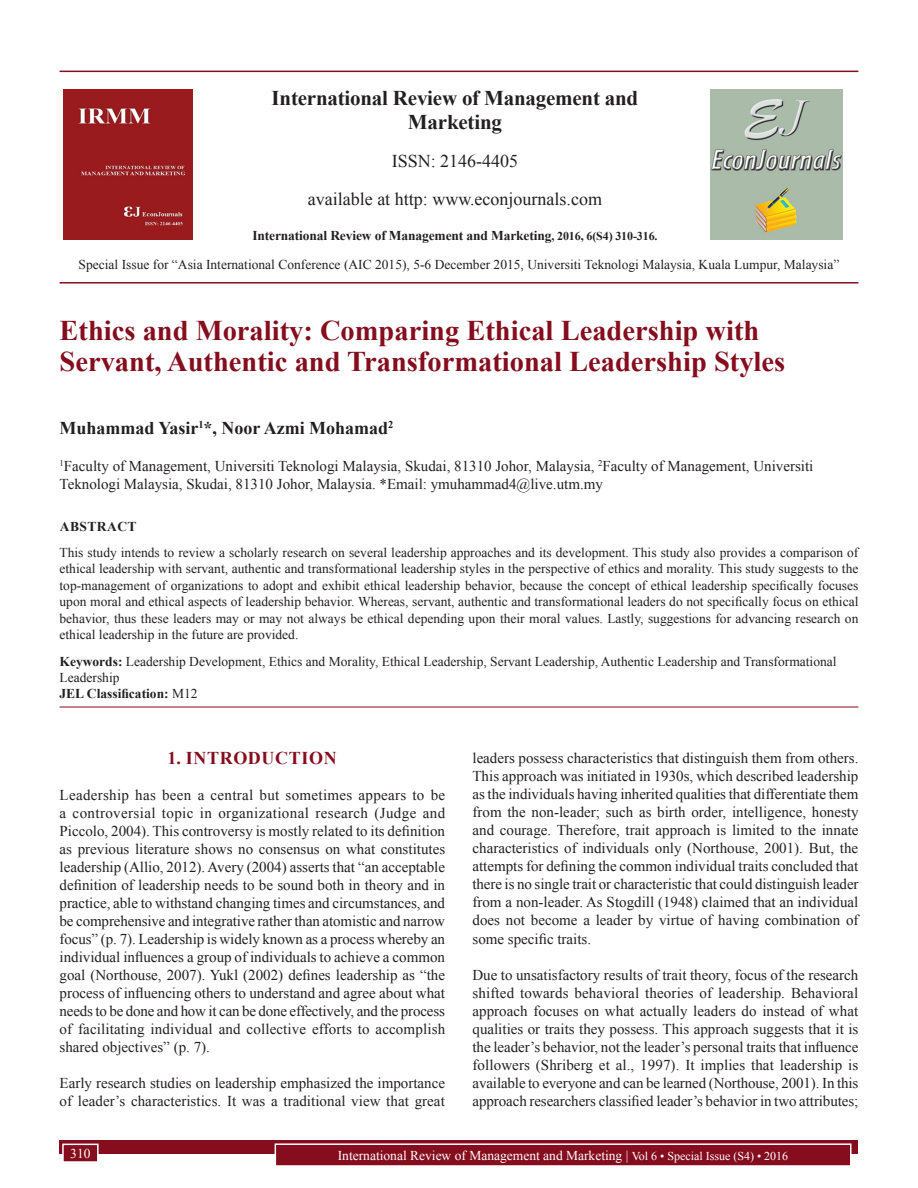
<style>
.page{position:relative;width:918px;height:1188px;background:#fff}
.page>*{position:absolute;margin:0;border:0;box-sizing:border-box;transform-origin:0 0}
.AT{font:700 28.5px/31.5px "Times New Roman";color:#850d1d}
.Issue_details{font:700 21px/24px "Times New Roman";letter-spacing:-.01em;color:#231f20;text-align:center}
.Issue_details-2{font:18px "Times New Roman";color:#231f20}
.AU{font:700 18px "Times New Roman";color:#231f20}
.t1{font:700 18px "Times New Roman";letter-spacing:.035em;color:#850d1d}
.TX{font:15px/18.1px "Times New Roman";color:#231f20;text-align:justify}
.AFF{font:15px/18px "Times New Roman";color:#231f20}
.ABS{font:13.5px/16.5px "Times New Roman";color:#231f20;text-align:justify}
.KWD{font:13.5px/16.2px "Times New Roman";color:#231f20}
.Folio{font:13.5px "Times New Roman";color:#fff}
.Issue_details-3{font:700 13.5px "Times New Roman";letter-spacing:-.01em;color:#231f20}
.ABSH{font:700 13.5px "Times New Roman";letter-spacing:.035em;color:#231f20}
.s1{font-size:12px}
.s2{font-weight:700}
</style>
<div class="page">
<div style="left:60px;top:1140px;width:798px;height:13px;background:#850d1d"></div>
<div style="left:275px;top:1144px;width:576px;height:22px;background:#850d1d"></div>
<div style="left:275px;top:1143px;width:577px;height:24px;border:2px solid #fff"></div>
<div style="left:63px;top:1144px;width:35px;height:18px;background:#850d1d"></div>
<div style="left:62px;top:1144px;width:37px;height:19px;border:2px solid #fff"></div>
<img style="left:711px;top:89px;width:132px;height:150px">
<hr style="left:60px;top:71px;width:798px;height:1px;background:#850d1d">
<img style="left:64px;top:89px;width:129px;height:151px">
<hr style="left:60px;top:282px;width:798px;height:2px;background:#850d1d">
<hr style="left:60px;top:707px;width:798px;height:1px;background:#850d1d">
<p class="Issue_details" style="left:272px;top:85px;width:368px">International Review of Management and<br>Marketing</p>
<p class="Issue_details-2" style="left:392px;top:148px;width:128px">ISSN: 2146-4405</p>
<p class="Issue_details-2" style="left:308px;top:186px;width:296px">available at http: www.econjournals.com</p>
<p class="Issue_details-3" style="left:252px;top:226px;width:407px">International Review of Management and Marketing<span class="s1">, 2016, 6(S4) 310-316.</span></p>
<p class="ABS" style="left:79px;top:256px;width:762px">Special Issue for “Asia International Conference (AIC 2015), 5-6 December 2015, Universiti Teknologi Malaysia, Kuala Lumpur, Malaysia”</p>
<p class="AT" style="left:60px;top:314px;width:727px">Ethics and Morality: Comparing Ethical Leadership with<br>Servant, Authentic and Transformational Leadership Styles</p>
<p class="AU" style="left:60px;top:415px;width:335px">Muhammad Yasir<sup>1</sup>*, Noor Azmi Mohamad<sup>2</sup></p>
<p class="AFF" style="left:60px;top:457px;width:755px"><sup>1</sup>Faculty of Management, Universiti Teknologi Malaysia, Skudai, 81310 Johor, Malaysia, <sup>2</sup>Faculty of Management, Universiti<br>Teknologi Malaysia, Skudai, 81310 Johor, Malaysia. *Email: ymuhammad4@live.utm.my</p>
<p class="ABSH" style="left:60px;top:517px;width:78px">ABSTRACT</p>
<p class="ABS" style="left:60px;top:543px;width:800px">This study intends to review a scholarly research on several leadership approaches and its development. This study also provides a comparison of ethical leadership with servant, authentic and transformational leadership styles in the perspective of ethics and morality. This study suggests to the top-management of organizations to adopt and exhibit ethical leadership behavior, because the concept of ethical leadership specifically focuses upon moral and ethical aspects of leadership behavior. Whereas, servant, authentic and transformational leaders do not specifically focus on ethical behavior, thus these leaders may or may not always be ethical depending upon their moral values. Lastly, suggestions for advancing research on ethical leadership in the future are provided.</p>
<p class="KWD" style="left:60px;top:653px;width:779px"><span class="s2">Keywords:</span> Leadership Development, Ethics and Morality, Ethical Leadership, Servant Leadership, Authentic Leadership and Transformational<br>Leadership<br><span class="s2">JEL Classification:</span> M12</p>
<h1 class="t1" style="left:168px;top:745px;width:171px">1. INTRODUCTION</h1>
<p class="TX" style="left:60px;top:786px;width:387px">Leadership has been a central but sometimes appears to be a controversial topic in organizational research (Judge and Piccolo, 2004). This controversy is mostly related to its definition as previous literature shows no consensus on what constitutes leadership (Allio, 2012). Avery (2004) asserts that “an acceptable definition of leadership needs to be sound both in theory and in practice, able to withstand changing times and circumstances, and be comprehensive and integrative rather than atomistic and narrow focus” (p. 7). Leadership is widely known as a process whereby an individual influences a group of individuals to achieve a common goal (Northouse, 2007). Yukl (2002) defines leadership as “the process of influencing others to understand and agree about what needs to be done and how it can be done effectively, and the process of facilitating individual and collective efforts to accomplish shared objectives” (p. 7).</p>
<p class="TX" style="left:60px;top:1074px;width:387px">Early research studies on leadership emphasized the importance of leader’s characteristics. It was a traditional view that great</p>
<p class="TX" style="left:472px;top:748px;width:388px">leaders possess characteristics that distinguish them from others.<br>This approach was initiated in 1930s, which described leadership as the individuals having inherited qualities that differentiate them from the non-leader; such as birth order, intelligence, honesty and courage. Therefore, trait approach is limited to the innate characteristics of individuals only (Northouse, 2001). But, the attempts for defining the common individual traits concluded that there is no single trait or characteristic that could distinguish leader from a non-leader. As Stogdill (1948) claimed that an individual does not become a leader by virtue of having combination of some specific traits.</p>
<p class="TX" style="left:472px;top:965px;width:388px">Due to unsatisfactory results of trait theory, focus of the research shifted towards behavioral theories of leadership. Behavioral approach focuses on what actually leaders do instead of what qualities or traits they possess. This approach suggests that it is the leader’s behavior, not the leader’s personal traits that influence followers (Shriberg et al., 1997). It implies that leadership is available to everyone and can be learned (Northouse, 2001). In this approach researchers classified leader’s behavior in two attributes;</p>
<p class="Folio" style="left:70px;top:1144px;width:22px">310</p>
<p class="Folio" style="left:338px;top:1146px;width:452px">International Review of Management and Marketing | <span class="s1">Vol 6 • Special Issue (S4) • 2016</span></p>
</div>
